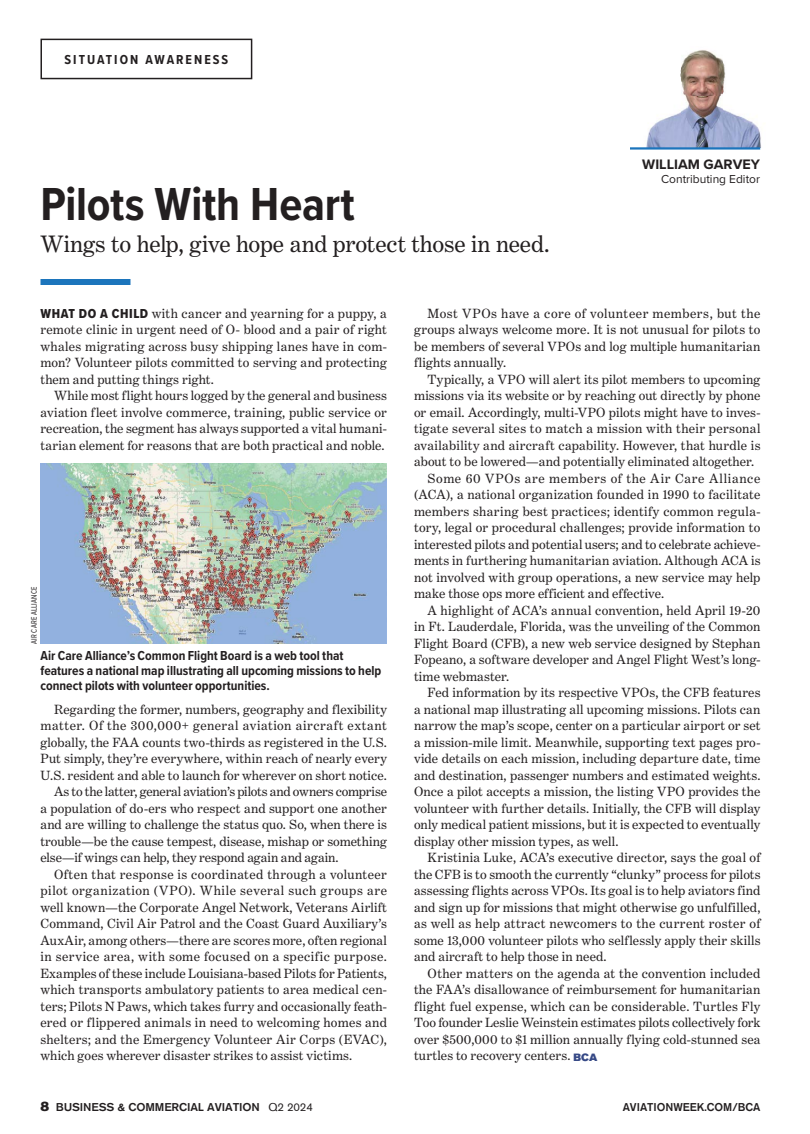
<style>
.page{position:relative;width:810px;height:1134px;background:#fff}
.page>*{position:absolute;margin:0;border:0;box-sizing:border-box;transform-origin:0 0}
.t1{font:700 48px "Proxima Nova Cond";letter-spacing:-.005em;color:#231f20}
.t2{font:24px "Benton Modern Two";letter-spacing:-.005em;color:#231f20}
.t3{font:700 14.25px "Proxima Nova";color:#231f20}
.t4{font:13.5px/16.5px "Benton Modern Two";letter-spacing:.01em;color:#231f20;text-align:justify}
.t5{font:700 13.5px/15px "Proxima Nova Cond";color:#231f20}
.t6{font:13.5px "Benton Modern Two";letter-spacing:.035em;color:#231f20}
.t7{font:13.5px "Benton Modern Two";letter-spacing:-.02em;color:#231f20}
.t8{font:13.5px "Benton Modern Two";letter-spacing:.04em;color:#231f20}
.t9{font:13.5px "Benton Modern Two";letter-spacing:.03em;color:#231f20}
.t10{font:13.5px "Benton Modern Two";letter-spacing:.045em;color:#231f20}
.t11{font:700 13.5px "Proxima Nova Cond";letter-spacing:.15em;color:#231f20}
.t12{font:12px "Proxima Nova";color:#231f20}
.t13{font:500 11.25px "Akzidenz Grotesk BE";letter-spacing:-.01em;color:#231f20;scale:1.05 1}
.t14{font:500 11.25px "Akzidenz Grotesk BE";letter-spacing:-.01em;color:#231f20}
.t15{font:8.25px "Proxima Nova Cond";letter-spacing:.03em;color:#231f20;scale:.9 1}
.s1{font-family:"Proxima Nova Cond Extrabld"}
.s2{font-family:"Akzidenz Grotesk BE Super";font-size:10.5px;color:#364986}
.s3{font-family:"Akzidenz Grotesk BE Super";font-weight:400;font-size:13.5px}
.s4{font-weight:400}
</style>
<div class="page">
<img style="left:646px;top:50px;width:115px;height:97px">
<hr style="left:630px;top:147px;width:130px;height:3px;background:#1c75bc">
<div style="left:40px;top:39px;width:212px;height:40px;border:2px solid #231f20"></div>
<div style="left:40px;top:279px;width:90px;height:6px;background:#1c75bc"></div>
<img style="left:40px;top:463px;width:347px;height:181px">
<p class="t11" style="left:64px;top:49px;width:165px">SITUATION AWARENESS</p>
<h1 class="t1" style="left:40px;top:168px;width:316px">Pilots With Heart</h1>
<h2 class="t2" style="left:40px;top:230px;width:511px">Wings to help, give hope and protect those in need.</h2>
<p class="t3" style="left:642px;top:153px;width:119px">WILLIAM GARVEY</p>
<p class="t12" style="left:661px;top:170px;width:100px">Contributing Editor</p>
<p class="t4" style="left:40px;top:305px;width:348px"><span class="s1">WHAT DO A CHILD</span> with cancer and yearning for a puppy, a remote clinic in urgent need of O- blood and a pair of right whales migrating across busy shipping lanes have in com&shy;mon? Volunteer pilots committed to serving and protecting them and putting things right.</p>
<p class="t4" style="left:40px;top:388px;width:348px;text-indent:14px">While most flight hours logged by the general and business aviation fleet involve commerce, training, public service or recreation, the segment has always supported a vital humani&shy;tarian element for reasons that are both practical and noble.</p>
<p class="t15" style="left:28px;top:644px;width:65px;rotate:-90deg">AIR CARE ALLIANCE</p>
<p class="t5" style="left:40px;top:648px;width:342px">Air Care Alliance’s Common Flight Board is a web tool that features a national map illustrating all upcoming missions to help connect pilots with volunteer opportunities.</p>
<p class="t4" style="left:54px;top:701px;width:335px">Regarding the former, numbers, geography and flexibility</p>
<p class="t6" style="left:40px;top:718px;width:348px">matter. Of the 300,000+ general aviation aircraft extant</p>
<p class="t4" style="left:40px;top:734px;width:348px">globally, the FAA counts two-thirds as registered in the U.S.</p>
<p class="t4" style="left:40px;top:751px;width:348px">Put simply, they’re everywhere, within reach of nearly every</p>
<p class="t4" style="left:40px;top:767px;width:348px">U.S. resident and able to launch for wherever on short notice.</p>
<p class="t7" style="left:54px;top:784px;width:335px">As to the latter, general aviation’s pilots and owners comprise</p>
<p class="t4" style="left:40px;top:800px;width:348px">a population of do-ers who respect and support one another</p>
<p class="t4" style="left:40px;top:817px;width:348px">and are willing to challenge the status quo. So, when there is</p>
<p class="t4" style="left:40px;top:833px;width:348px">trouble—be the cause tempest, disease, mishap or something</p>
<p class="t4" style="left:40px;top:850px;width:300px">else—if wings can help, they respond again and again.</p>
<p class="t9" style="left:54px;top:867px;width:334px">Often that response is coordinated through a volunteer</p>
<p class="t8" style="left:40px;top:883px;width:348px">pilot organization (VPO). While several such groups are</p>
<p class="t4" style="left:40px;top:899px;width:348px">well known—the Corporate Angel Network, Veterans Airlift</p>
<p class="t4" style="left:40px;top:916px;width:348px">Command, Civil Air Patrol and the Coast Guard Auxiliary’s</p>
<p class="t4" style="left:40px;top:932px;width:348px">AuxAir, among others—there are scores more, often regional</p>
<p class="t6" style="left:40px;top:949px;width:348px">in service area, with some focused on a specific purpose.</p>
<p class="t4" style="left:40px;top:965px;width:348px">Examples of these include Louisiana-based Pilots for Patients,</p>
<p class="t4" style="left:40px;top:982px;width:348px">which transports ambulatory patients to area medical cen-</p>
<p class="t4" style="left:40px;top:998px;width:348px">ters; Pilots N Paws, which takes furry and occasionally feath-</p>
<p class="t4" style="left:40px;top:1015px;width:348px">ered or flippered animals in need to welcoming homes and</p>
<p class="t4" style="left:40px;top:1031px;width:348px">shelters; and the Emergency Volunteer Air Corps (EVAC),</p>
<p class="t4" style="left:40px;top:1048px;width:313px">which goes wherever disaster strikes to assist victims.</p>
<p class="t4" style="left:414px;top:305px;width:348px;text-indent:14px">Most VPOs have a core of volunteer members, but the groups always welcome more. It is not unusual for pilots to be members of several VPOs and log multiple humanitarian flights annually.</p>
<p class="t4" style="left:428px;top:371px;width:335px">Typically, a VPO will alert its pilot members to upcoming</p>
<p class="t4" style="left:414px;top:388px;width:348px">missions via its website or by reaching out directly by phone</p>
<p class="t4" style="left:414px;top:404px;width:348px">or email. Accordingly, multi-VPO pilots might have to inves-</p>
<p class="t4" style="left:414px;top:421px;width:348px">tigate several sites to match a mission with their personal</p>
<p class="t4" style="left:414px;top:437px;width:348px">availability and aircraft capability. However, that hurdle is</p>
<p class="t4" style="left:414px;top:454px;width:342px">about to be lowered—and potentially eliminated altogether.</p>
<p class="t10" style="left:428px;top:471px;width:334px">Some 60 VPOs are members of the Air Care Alliance</p>
<p class="t4" style="left:414px;top:487px;width:348px">(ACA), a national organization founded in 1990 to facilitate</p>
<p class="t4" style="left:414px;top:503px;width:348px">members sharing best practices; identify common regula-</p>
<p class="t4" style="left:414px;top:520px;width:348px">tory, legal or procedural challenges; provide information to</p>
<p class="t4" style="left:414px;top:536px;width:348px">interested pilots and potential users; and to celebrate achieve-</p>
<p class="t4" style="left:414px;top:553px;width:348px">ments in furthering humanitarian aviation. Although ACA is</p>
<p class="t4" style="left:414px;top:569px;width:348px">not involved with group operations, a new service may help</p>
<p class="t4" style="left:414px;top:586px;width:252px">make those ops more efficient and effective.</p>
<p class="t4" style="left:428px;top:602px;width:335px">A highlight of ACA’s annual convention, held April 19-20</p>
<p class="t4" style="left:414px;top:619px;width:348px">in Ft. Lauderdale, Florida, was the unveiling of the Common</p>
<p class="t4" style="left:414px;top:635px;width:348px">Flight Board (CFB), a new web service designed by Stephan</p>
<p class="t4" style="left:414px;top:652px;width:348px">Fopeano, a software developer and Angel Flight West’s long-</p>
<p class="t4" style="left:414px;top:668px;width:97px">time webmaster.</p>
<p class="t4" style="left:428px;top:685px;width:335px">Fed information by its respective VPOs, the CFB features</p>
<p class="t4" style="left:414px;top:701px;width:348px">a national map illustrating all upcoming missions. Pilots can</p>
<p class="t4" style="left:414px;top:718px;width:348px">narrow the map’s scope, center on a particular airport or set</p>
<p class="t4" style="left:414px;top:734px;width:348px">a mission-mile limit. Meanwhile, supporting text pages pro-</p>
<p class="t4" style="left:414px;top:751px;width:348px">vide details on each mission, including departure date, time</p>
<p class="t4" style="left:414px;top:767px;width:348px">and destination, passenger numbers and estimated weights.</p>
<p class="t4" style="left:414px;top:784px;width:348px">Once a pilot accepts a mission, the listing VPO provides the</p>
<p class="t4" style="left:414px;top:800px;width:348px">volunteer with further details. Initially, the CFB will display</p>
<p class="t4" style="left:414px;top:817px;width:348px">only medical patient missions, but it is expected to eventually</p>
<p class="t4" style="left:414px;top:833px;width:206px">display other mission types, as well.</p>
<p class="t4" style="left:428px;top:850px;width:335px">Kristinia Luke, ACA’s executive director, says the goal of</p>
<p class="t4" style="left:414px;top:866px;width:348px">the CFB is to smooth the currently “clunky” process for pilots</p>
<p class="t4" style="left:414px;top:882px;width:348px">assessing flights across VPOs. Its goal is to help aviators find</p>
<p class="t4" style="left:414px;top:899px;width:348px">and sign up for missions that might otherwise go unfulfilled,</p>
<p class="t4" style="left:414px;top:915px;width:348px">as well as help attract newcomers to the current roster of</p>
<p class="t4" style="left:414px;top:932px;width:348px">some 13,000 volunteer pilots who selflessly apply their skills</p>
<p class="t4" style="left:414px;top:948px;width:194px">and aircraft to help those in need.</p>
<p class="t4" style="left:428px;top:965px;width:335px">Other matters on the agenda at the convention included</p>
<p class="t4" style="left:414px;top:981px;width:348px">the FAA’s disallowance of reimbursement for humanitarian</p>
<p class="t4" style="left:414px;top:998px;width:348px">flight fuel expense, which can be considerable. Turtles Fly</p>
<p class="t4" style="left:414px;top:1014px;width:348px">Too founder Leslie Weinstein estimates pilots collectively fork</p>
<p class="t4" style="left:414px;top:1031px;width:348px">over $500,000 to $1 million annually flying cold-stunned sea</p>
<p class="t4" style="left:414px;top:1047px;width:185px">turtles to recovery centers. <span class="s2">BCA</span></p>
<p class="t13" style="left:40px;top:1100px;width:261px"><span class="s3">8</span> BUSINESS &amp; COMMERCIAL AVIATION <span class="s4">Q2 2024</span></p>
<p class="t14" style="left:623px;top:1100px;width:139px">AVIATIONWEEK.COM/BCA</p>
</div>
